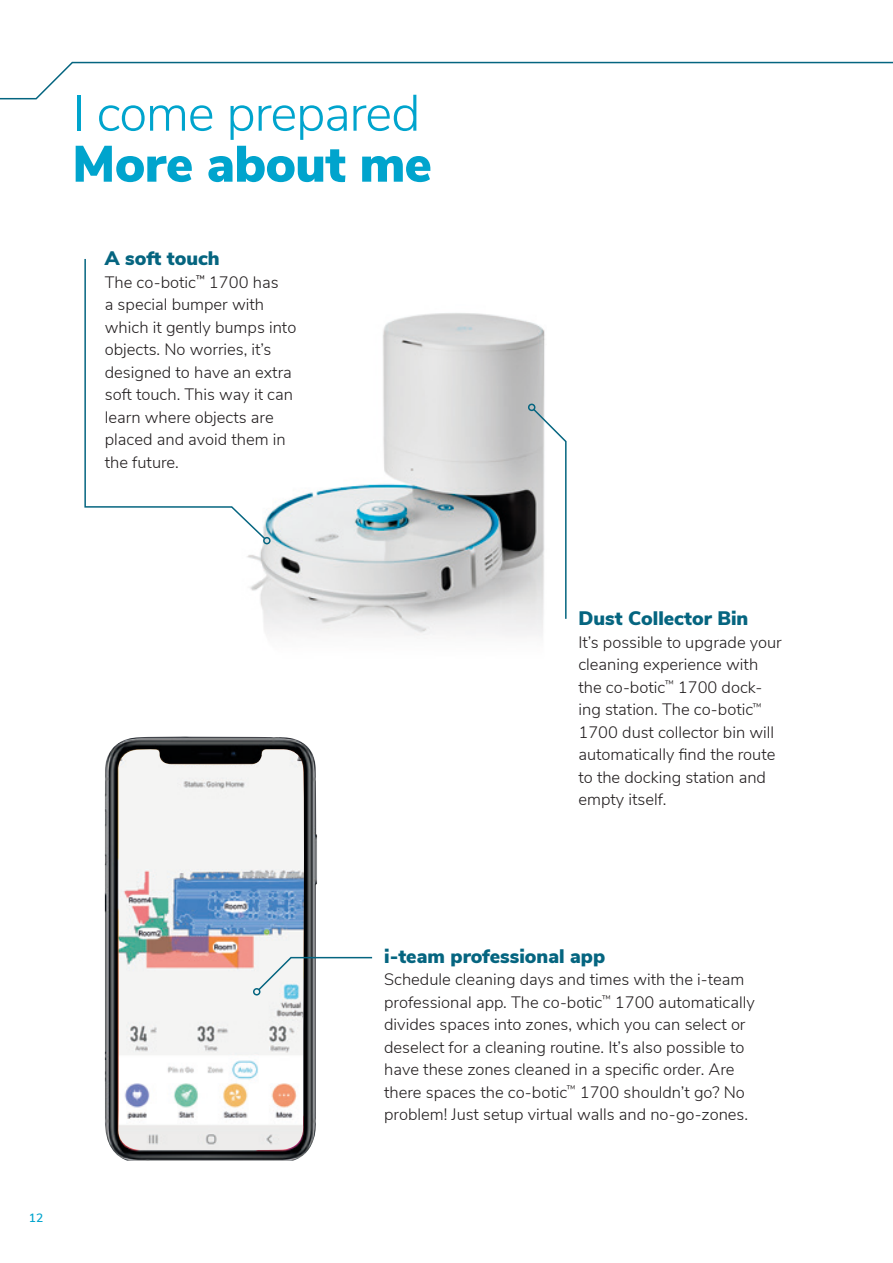
<style>
.page{position:relative;width:893px;height:1263px;background:#fff}
.page>*{position:absolute;margin:0;border:0;box-sizing:border-box;transform-origin:0 0}
.t1{font:300 51px "Nunito Sans";letter-spacing:-.025em;color:#00a4cd}
.t2{font:900 51px "Nunito Sans";letter-spacing:-.015em;color:#00a4cd}
.t3{font:900 19.5px "Nunito Sans";color:#056580}
.t4{font:300 16.5px/22.5px "Nunito Sans";color:#231f20}
.t5{font:600 12px "Nunito Sans";color:#00a4cd}
</style>
<div class="page">
<img style="left:247px;top:313px;width:298px;height:323px">
<svg style="left:84px;top:259px;width:183px;height:282px"></svg>
<div style="left:263px;top:537px;width:8px;height:7px;border:2px solid #056580;border-radius:50%"></div>
<svg style="left:532px;top:407px;width:35px;height:213px"></svg>
<div style="left:528px;top:404px;width:7px;height:7px;border:2px solid #056580;border-radius:50%"></div>
<img style="left:104px;top:736px;width:213px;height:425px">
<img style="left:118px;top:748px;width:188px;height:402px">
<svg style="left:257px;top:956px;width:116px;height:36px"></svg>
<div style="left:253px;top:988px;width:7px;height:7px;border:2px solid #056580;border-radius:50%"></div>
<svg style="left:0;top:61px;width:893px;height:39px"></svg>
<p class="t1" style="left:72px;top:76px;width:350px">I come prepared</p>
<p class="t2" style="left:72px;top:126px;width:361px">More about me</p>
<p class="t3" style="left:105px;top:244px;width:116px">A soft touch</p>
<p class="t4" style="left:105px;top:270px;width:193px">The co-botic<sup>™</sup> 1700 has<br>a special bumper with which it gently bumps into objects. No worries, it’s designed to have an extra soft touch. This way it can learn where objects are placed and avoid them in the future.</p>
<p class="t5" style="left:29px;top:1209px;width:16px">12</p>
<p class="t3" style="left:578px;top:604px;width:171px">Dust Collector Bin</p>
<p class="t4" style="left:578px;top:630px;width:205px">It’s possible to upgrade your cleaning experience with the co-botic<sup>™</sup> 1700 dock&shy;ing station. The co-botic<sup>™<br></sup>1700 dust collector bin will automatically find the route to the docking station and empty itself.</p>
<p class="t3" style="left:384px;top:941px;width:223px">i-team professional app</p>
<p class="t4" style="left:384px;top:967px;width:372px">Schedule cleaning days and times with the i-team professional app. The co-botic<sup>™</sup> 1700 automatically divides spaces into zones, which you can select or deselect for a cleaning routine. It’s also possible to have these zones cleaned in a specific order. Are there spaces the co-botic<sup>™</sup> 1700 shouldn’t go? No problem! Just setup virtual walls and no-go-zones.</p>
</div>
